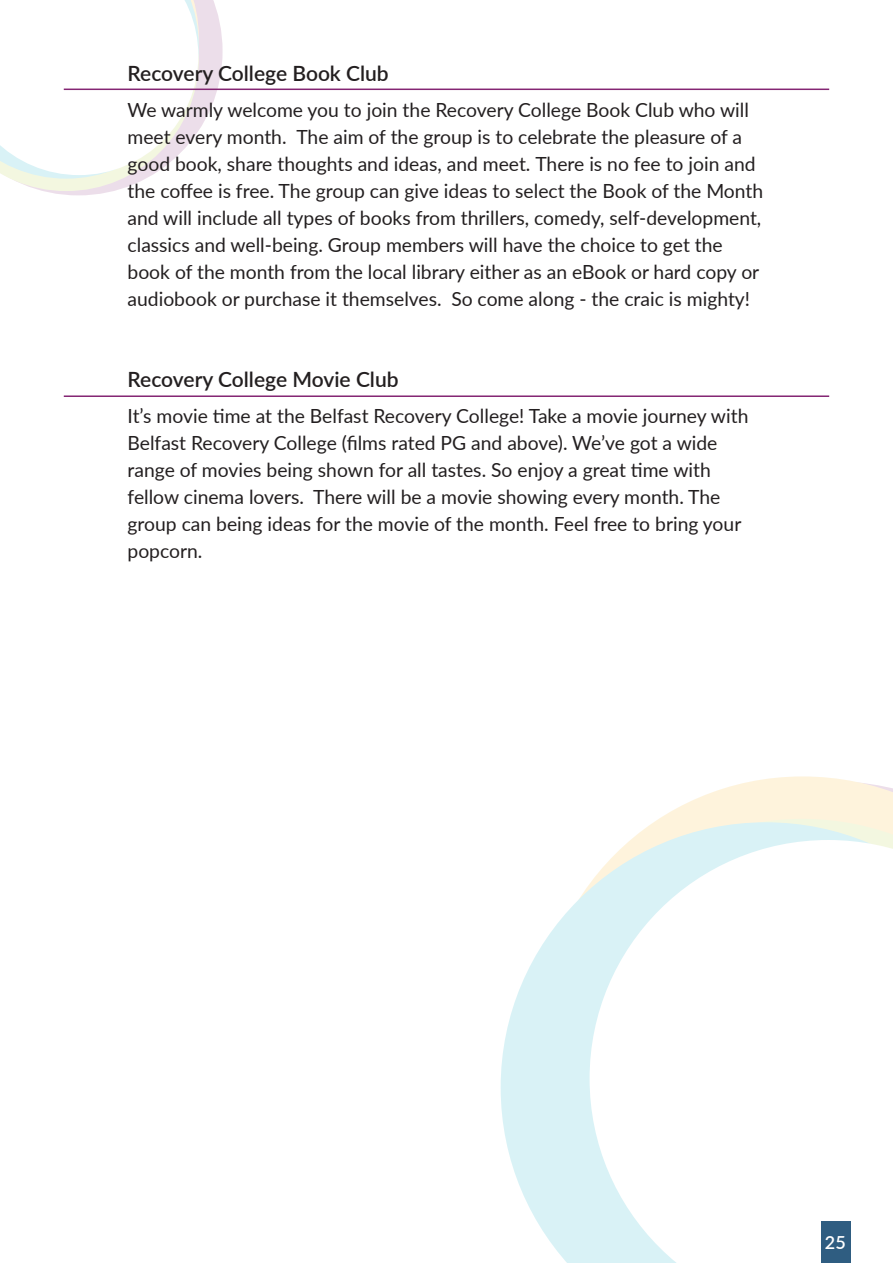
<style>
.page{position:relative;width:893px;height:1263px;background:#fff}
.page>*{position:absolute;margin:0;border:0;box-sizing:border-box;transform-origin:0 0}
.t1{font:600 21px "Lato";color:#231f20}
.t2{font:19.5px/27px "Lato";color:#231f20}
.t3{font:600 18px "Lato";color:#fff}
</style>
<div class="page">
<svg style="left:659px;top:776px;width:234px;height:43px;fill:#fef3dc"></svg>
<svg style="left:501px;top:822px;width:392px;height:441px;fill:#d9f2f6"></svg>
<svg style="left:590px;top:840px;width:303px;height:423px"></svg>
<svg style="left:0;top:0;width:223px;height:195px"></svg>
<div style="left:821px;top:1221px;width:30px;height:42px;background:#2f5d81"></div>
<hr style="left:64px;top:89px;width:765px;height:1px;background:#842573">
<hr style="left:64px;top:395px;width:765px;height:2px;background:#842573">
<p class="t1" style="left:128px;top:58px;width:263px">Recovery College Book Club</p>
<p class="t2" style="left:128px;top:95px;width:637px">We warmly welcome you to join the Recovery College Book Club who will meet every month. The aim of the group is to celebrate the pleasure of a good book, share thoughts and ideas, and meet. There is no fee to join and the coffee is free. The group can give ideas to select the Book of the Month and will include all types of books from thrillers, comedy, self-development, classics and well-being. Group members will have the choice to get the book of the month from the local library either as an eBook or hard copy or audiobook or purchase it themselves. So come along - the craic is mighty!</p>
<p class="t1" style="left:128px;top:364px;width:273px">Recovery College Movie Club</p>
<p class="t2" style="left:128px;top:401px;width:622px">It’s movie time at the Belfast Recovery College! Take a movie journey with<br>Belfast Recovery College (films rated PG and above). We’ve got a wide range of movies being shown for all tastes. So enjoy a great time with</p>
<p class="t2" style="left:128px;top:482px;width:615px">fellow cinema lovers. There will be a movie showing every month. The group can being ideas for the movie of the month. Feel free to bring your popcorn.</p>
<p class="t3" style="left:825px;top:1229px;width:22px">25</p>
</div>
